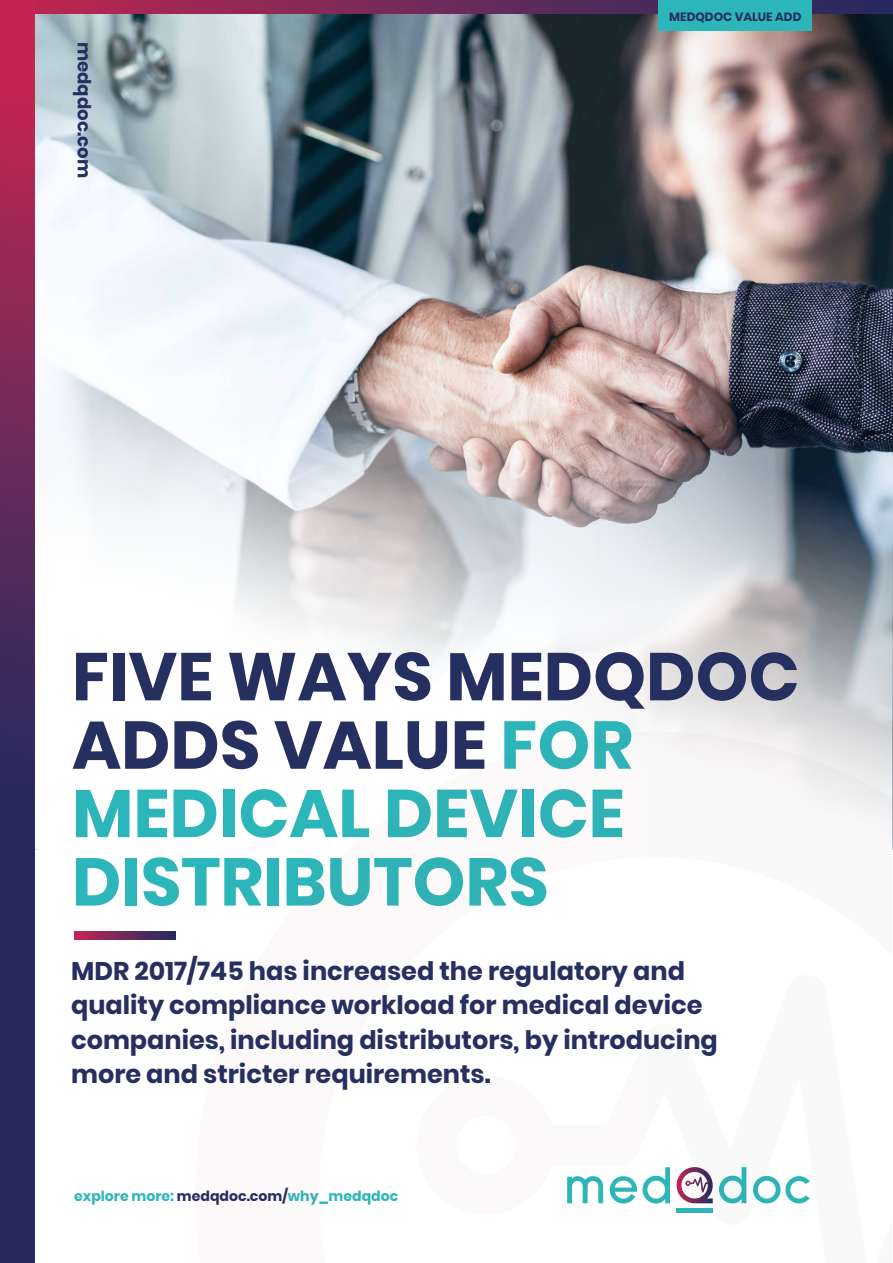
<style>
.page{position:relative;width:893px;height:1263px;background:#fff}
.page>*{position:absolute;margin:0;border:0;box-sizing:border-box;transform-origin:0 0}
.t1{font:700 67.2px/68.4px "Poppins";color:#2db6b9}
.t2{font:700 25.5px/34.5px "Poppins";color:#252f60}
.t3{font:700 18.15px "Poppins";color:#252f60}
.t4{font:700 14.1px "Poppins";color:#2db6b9}
.t5{font:700 12px "Poppins";color:#252f60}
.s1{color:#252f60}
</style>
<div class="page">
<img style="left:34px;top:1px;width:859px;height:149px">
<img style="left:34px;top:150px;width:859px;height:979px">
<svg style="left:34px;top:1px;width:858px;height:12px;background:#762958"></svg>
<svg style="left:75px;top:931px;width:100px;height:8px"></svg>
<div style="left:658px;top:1px;width:153px;height:30px;background:#2db6b9"></div>
<svg style="left:195px;top:731px;width:696px;height:482px"></svg>
<svg style="left:1px;top:1px;width:33px;height:1262px;background:#5a2859"></svg>
<p class="t3" style="left:95px;top:42px;width:138px;rotate:90deg">medqdoc.com</p>
<p class="t5" style="left:669px;top:10px;width:134px">MEDQDOC VALUE ADD</p>
<h1 class="t1" style="left:72px;top:643px;width:729px"><span class="s1">FIVE WAYS MEDQDOC<br>ADDS VALUE</span> FOR<br>MEDICAL DEVICE<br>DISTRIBUTORS</h1>
<p class="t2" style="left:71px;top:953px;width:648px">MDR 2017/745 has increased the regulatory and quality compliance workload for medical device companies, including distributors, by introducing more and stricter requirements.</p>
<p class="t4" style="left:74px;top:1188px;width:326px">explore more: <span class="s1">medqdoc.com/</span>why_medqdoc</p>
</div>
